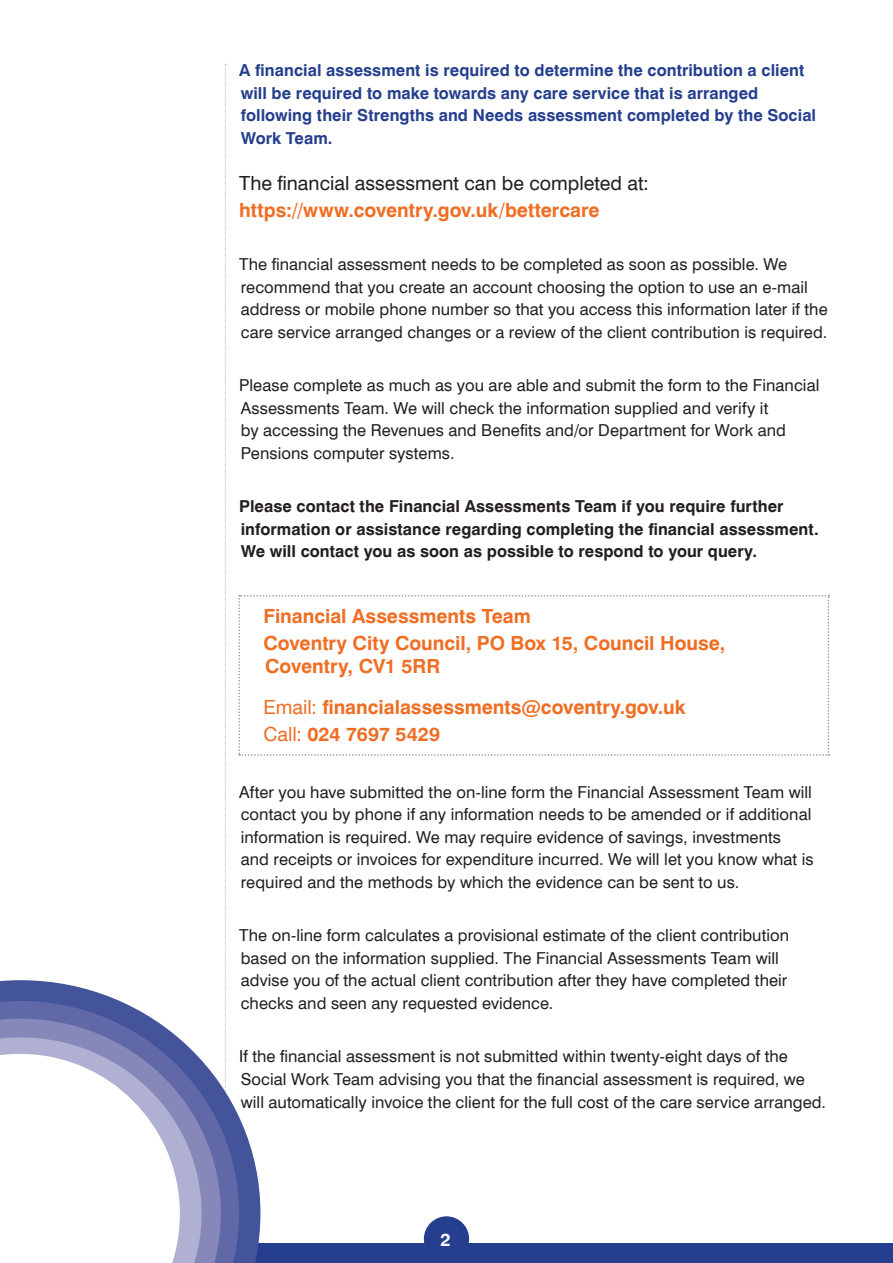
<style>
.page{position:relative;width:893px;height:1263px;background:#fff}
.page>*{position:absolute;margin:0;border:0;box-sizing:border-box;transform-origin:0 0}
.Body_Copy_Bold_Circl{font:700 19.5px/22.5px "Swiss 721 BT";color:#ef6e24}
.Body_Copy_Bold_Circl-2{font:19.5px "Swiss 721 BT";color:#231f20}
.t1{font:700 18px "Swiss 721 BT";color:#fff}
.Body_Copy_Bold_Circl-3{font:16.5px/22.5px "Swiss 721 BT";letter-spacing:.005em;color:#231f20}
.Body_Copy_Bold_Circl-4{font:700 16.5px/22.5px "Swiss 721 BT";letter-spacing:.005em;color:#253f8e}
.Body_Copy_Bold_Circl-5{font:700 16.5px/22.5px "Swiss 721 BT";letter-spacing:.005em;color:#231f20}
.s1{font-weight:400}
</style>
<div class="page">
<div style="left:0;top:1243px;width:893px;height:20px;background:#253f8e"></div>
<svg style="left:225px;top:64px;width:1px;height:916px"></svg>
<svg style="left:0;top:980px;width:260px;height:283px"></svg>
<svg style="left:0;top:1001px;width:239px;height:262px"></svg>
<svg style="left:0;top:1019px;width:221px;height:244px"></svg>
<svg style="left:0;top:1037px;width:202px;height:226px;background:#8c90bf"></svg>
<svg style="left:0;top:1054px;width:180px;height:209px"></svg>
<svg style="left:238px;top:595px;width:591px;height:161px"></svg>
<div style="left:424px;top:1216px;width:45px;height:45px;background:#253f8e;border-radius:50%"></div>
<p class="Body_Copy_Bold_Circl-4" style="left:239px;top:59px;width:578px">A financial assessment is required to determine the contribution a client will be required to make towards any care service that is arranged following their Strengths and Needs assessment completed by the Social Work Team.</p>
<p class="Body_Copy_Bold_Circl-2" style="left:239px;top:171px;width:411px">The financial assessment can be completed at:</p>
<p class="Body_Copy_Bold_Circl" style="left:239px;top:198px;width:362px">https://www.coventry.gov.uk/bettercare</p>
<p class="Body_Copy_Bold_Circl-3" style="left:239px;top:253px;width:590px">The financial assessment needs to be completed as soon as possible. We recommend that you create an account choosing the option to use an e-mail address or mobile phone number so that you access this information later if the care service arranged changes or a review of the client contribution is required.</p>
<p class="Body_Copy_Bold_Circl-3" style="left:239px;top:374px;width:582px">Please complete as much as you are able and submit the form to the Financial Assessments Team. We will check the information supplied and verify it<br>by accessing the Revenues and Benefits and/or Department for Work and Pensions computer systems.</p>
<p class="Body_Copy_Bold_Circl-5" style="left:239px;top:495px;width:581px">Please contact the Financial Assessments Team if you require further information or assistance regarding completing the financial assessment.<br>We will contact you as soon as possible to respond to your query.</p>
<p class="Body_Copy_Bold_Circl" style="left:263px;top:605px;width:269px">Financial Assessments Team</p>
<p class="Body_Copy_Bold_Circl" style="left:263px;top:632px;width:463px">Coventry City Council, PO Box 15, Council House,<br>Coventry, CV1 5RR</p>
<p class="Body_Copy_Bold_Circl" style="left:263px;top:696px;width:424px"><span class="s1">Email:</span> financialassessments@coventry.gov.uk</p>
<p class="Body_Copy_Bold_Circl" style="left:263px;top:722px;width:178px"><span class="s1">Call:</span> 024 7697 5429</p>
<p class="Body_Copy_Bold_Circl-3" style="left:239px;top:781px;width:576px">After you have submitted the on-line form the Financial Assessment Team will contact you by phone if any information needs to be amended or if additional information is required. We may require evidence of savings, investments<br>and receipts or invoices for expenditure incurred. We will let you know what is required and the methods by which the evidence can be sent to us.</p>
<p class="Body_Copy_Bold_Circl-3" style="left:239px;top:924px;width:552px">The on-line form calculates a provisional estimate of the client contribution based on the information supplied. The Financial Assessments Team will advise you of the actual client contribution after they have completed their checks and seen any requested evidence.</p>
<p class="Body_Copy_Bold_Circl-3" style="left:239px;top:1045px;width:588px">If the financial assessment is not submitted within twenty-eight days of the<br>Social Work Team advising you that the financial assessment is required, we will automatically invoice the client for the full cost of the care service arranged.</p>
<p class="t1" style="left:440px;top:1228px;width:12px">2</p>
</div>
